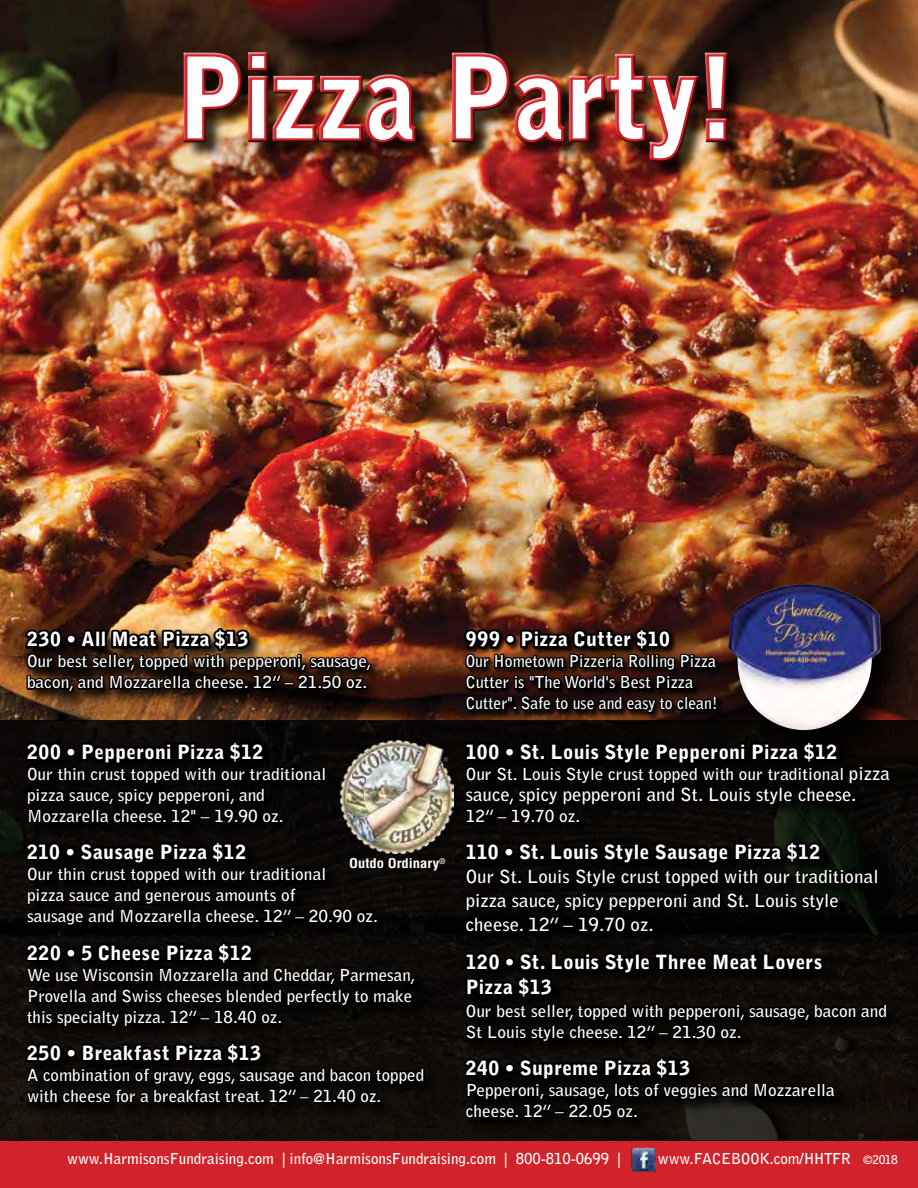
<style>
.page{position:relative;width:918px;height:1188px;background:#fff}
.page>*{position:absolute;margin:0;border:0;box-sizing:border-box;transform-origin:0 0}
.t1{font:900 114px "Bell Gothic Std";letter-spacing:.01em;color:#fff;scale:.9 1}
.t2{font:900 19.5px/25.5px "Bell Gothic Std";letter-spacing:.015em;color:#fff}
.t3{font:700 18px/24px "Bell Gothic Std";color:#fff;scale:1.05 1}
.t4{font:700 16.5px/21px "Bell Gothic Std";color:#fff;scale:1.05 1}
.t5{font:700 16.5px/21px "Bell Gothic Std";color:#fff}
.t6{font:700 16.5px/21px "Bell Gothic Std";color:#fff;scale:.95 1}
.t7{font:700 15px "Bell Gothic Std";color:#fff}
.t8{font:700 condensed 13.2px "Helvetica";color:#fff;scale:1.11 1}
.s1{font-size:18px}
.s2{font-size:12px}
</style>
<div class="page">
<img style="left:0;top:0;width:918px;height:720px">
<div style="left:185px;top:54px;width:561px;height:126px;background:#000;opacity:.75"></div>
<div style="left:181px;top:50px;width:550px;height:116px;background:#000;opacity:.75"></div>
<div style="left:0;top:1141px;width:918px;height:47px;background:#d2232a"></div>
<img style="left:631px;top:1167px;width:25px;height:5px">
<img style="left:181px;top:49px;width:238px;height:98px">
<img style="left:449px;top:50px;width:282px;height:115px">
<svg style="left:0;top:720px;width:918px;height:421px;background:#0f0b08"></svg>
<div style="left:720px;top:582px;width:197px;height:191px;background:#000;opacity:.95"></div>
<img style="left:728px;top:584px;width:153px;height:146px">
<div style="left:463px;top:739px;width:442px;height:395px;background:#000;opacity:.9"></div>
<svg style="left:462px;top:735px;width:430px;height:95px;background:#040302"></svg>
<svg style="left:462px;top:838px;width:418px;height:101px;background:#040302"></svg>
<svg style="left:460px;top:948px;width:429px;height:219px;background:#220b0a"></svg>
<div style="left:24px;top:739px;width:415px;height:379px;background:#0d0a07"></div>
<svg style="left:21px;top:623px;width:405px;height:511px"></svg>
<svg style="left:458px;top:620px;width:261px;height:105px;background:#220e07"></svg>
<div style="left:350px;top:857px;width:99px;height:17px;background:#070504"></div>
<div style="left:340px;top:739px;width:121px;height:122px;background:#0a0705"></div>
<img style="left:341px;top:741px;width:113px;height:113px">
<h1 class="t1" style="left:177px;top:32px;width:623px">Pizza Party!</h1>
<p class="t2" style="left:27px;top:627px;width:223px">230 • All Meat Pizza $13</p>
<p class="t4" style="left:27px;top:651px;width:330px">Our best seller, topped with pepperoni, sausage, bacon, and Mozzarella cheese. 12” – 21.50 oz.</p>
<p class="t2" style="left:27px;top:739px;width:238px">200 • Pepperoni Pizza $12</p>
<p class="t4" style="left:27px;top:763px;width:287px">Our thin crust topped with our traditional pizza sauce, spicy pepperoni, and<br>Mozzarella cheese. 12" – 19.90 oz.</p>
<p class="t2" style="left:27px;top:840px;width:221px">210 • Sausage Pizza $12</p>
<p class="t4" style="left:27px;top:864px;width:336px">Our thin crust topped with our traditional<br>pizza sauce and generous amounts of<br>sausage and Mozzarella cheese. 12” – 20.90 oz.</p>
<p class="t2" style="left:27px;top:940px;width:227px">220 • 5 Cheese Pizza $12</p>
<p class="t5" style="left:27px;top:964px;width:390px">We use Wisconsin Mozzarella and Cheddar, Parmesan,<br>Provella and Swiss cheeses blended perfectly to make this specialty pizza. 12” – 18.40 oz.</p>
<p class="t2" style="left:27px;top:1041px;width:236px">250 • Breakfast Pizza $13</p>
<p class="t5" style="left:27px;top:1065px;width:399px">A combination of gravy, eggs, sausage and bacon topped with cheese for a breakfast treat. 12” – 21.40 oz.</p>
<p class="t8" style="left:349px;top:855px;width:88px">Outdo Ordinary<sup>®</sup></p>
<p class="t2" style="left:466px;top:627px;width:206px">999 • Pizza Cutter $10</p>
<p class="t6" style="left:466px;top:651px;width:267px">Our Hometown Pizzeria Rolling Pizza<br>Cutter is "The World's Best Pizza<br>Cutter". Safe to use and easy to clean!</p>
<p class="t2" style="left:466px;top:739px;width:373px">100 • St. Louis Style Pepperoni Pizza $12</p>
<p class="t4" style="left:466px;top:763px;width:405px">Our St. Louis Style crust topped with our traditional <span class="s1">pizza</span></p>
<p class="t3" style="left:466px;top:782px;width:374px">sauce, spicy pepperoni and St. Louis style cheese.</p>
<p class="t4" style="left:466px;top:805px;width:111px">12” – 19.70 oz.</p>
<p class="t2" style="left:466px;top:840px;width:356px">110 • St. Louis Style Sausage Pizza $12</p>
<p class="t3" style="left:466px;top:865px;width:395px">Our St. Louis Style crust topped with our traditional pizza sauce, spicy pepperoni and St. Louis style cheese. 12” – 19.70 oz.</p>
<p class="t2" style="left:466px;top:949px;width:358px">120 • St. Louis Style Three Meat Lovers<br>Pizza $13</p>
<p class="t4" style="left:466px;top:1000px;width:403px">Our best seller, topped with pepperoni, sausage, bacon and<br>St Louis style cheese. 12” – 21.30 oz.</p>
<p class="t2" style="left:466px;top:1056px;width:226px">240 • Supreme Pizza $13</p>
<p class="t4" style="left:466px;top:1080px;width:353px">Pepperoni, sausage, lots of veggies and Mozzarella cheese. 12” – 22.05 oz.</p>
<p class="t7" style="left:67px;top:1149px;width:555px">www.HarmisonsFundraising.com | info@HarmisonsFundraising.com | 800-810-0699 |</p>
<p class="t7" style="left:658px;top:1149px;width:241px">www.FACEBOOK.com/HHTFR <span class="s2">©2018</span></p>
</div>
